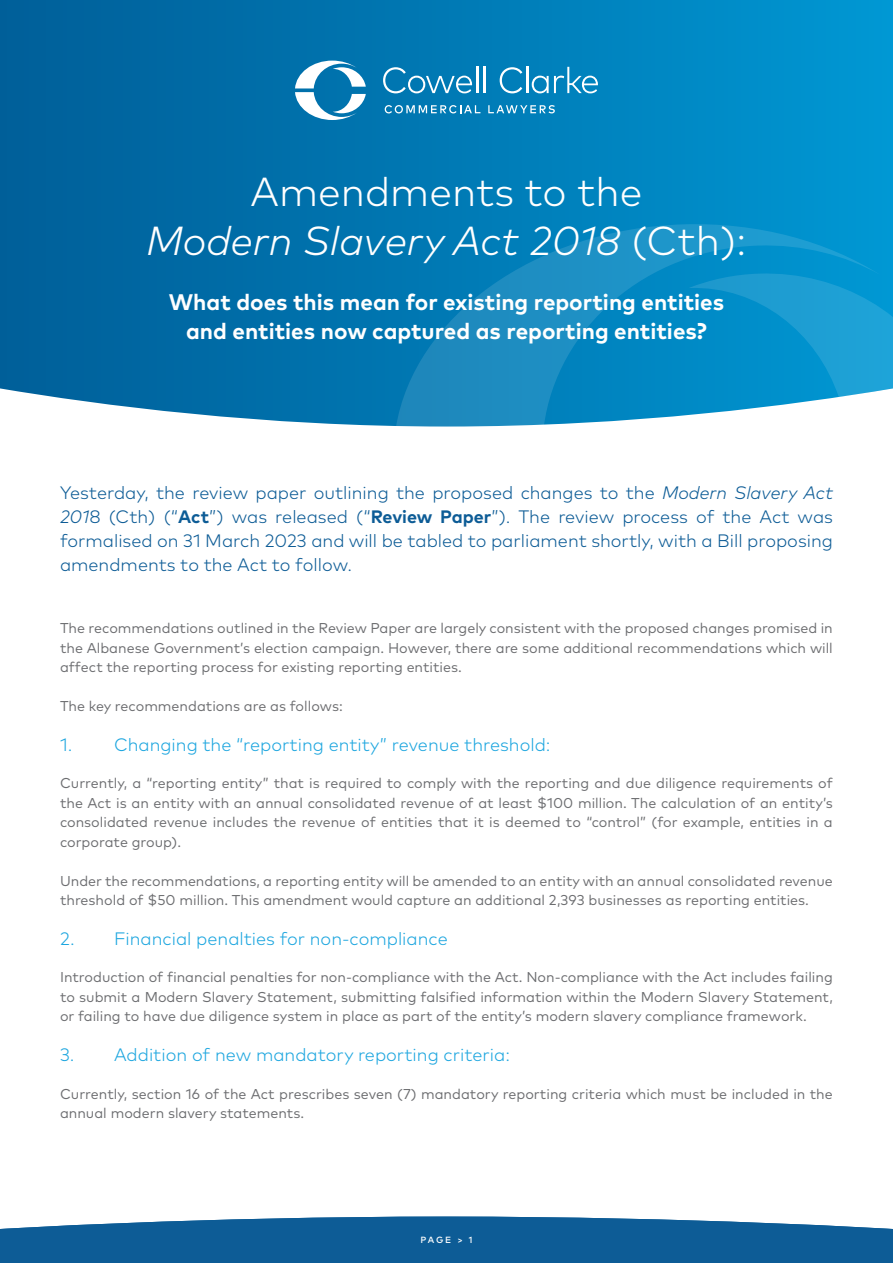
<style>
.page{position:relative;width:893px;height:1263px;background:#fff}
.page>*{position:absolute;margin:0;border:0;box-sizing:border-box;transform-origin:0 0}
.Large_Headings{font:italic 300 40.5px "Mark Pro";color:#fff}
.Large_Headings-2{font:300 40.5px "Mark Pro";color:#fff}
.Large_Headings-3{font:700 22.5px "Mark Pro";color:#fff}
.Body_Copy_-_Lead_Par{font:300 18px/24px "Mark Pro";color:#0d5c96;text-align:justify}
.Subheadings{font:300 18px "Mark Pro";color:#1da6df}
.Body_Copy{font:14.25px/19.5px "Mark Pro";color:#6c6d70;text-align:justify}
.t1{font:500 9px "Mark Pro";color:#fff}
.s1{font-style:normal}
.s2{font-style:italic}
.s3{font-weight:700}
</style>
<div class="page">
<svg style="left:0;top:0;width:893px;height:426px;background:#0578b2"></svg>
<svg style="left:396px;top:222px;width:485px;height:205px;background:#1e91c5"></svg>
<svg style="left:688px;top:271px;width:205px;height:126px;background:#0e96cf"></svg>
<svg style="left:295px;top:61px;width:71px;height:59px"></svg>
<svg style="left:383px;top:67px;width:89px;height:26px;background:#3292c1"></svg>
<hr style="left:476px;top:67px;width:2px;height:26px;background:#fff">
<hr style="left:484px;top:67px;width:2px;height:26px;background:#fff">
<svg style="left:500px;top:67px;width:22px;height:26px"></svg>
<hr style="left:526px;top:67px;width:2px;height:26px;background:#fff">
<svg style="left:532px;top:67px;width:66px;height:26px;background:#369bca"></svg>
<svg style="left:385px;top:105px;width:95px;height:8px"></svg>
<svg style="left:488px;top:105px;width:67px;height:8px"></svg>
<svg style="left:0;top:1216px;width:893px;height:47px;background:#246ba0"></svg>
<p class="Large_Headings-2" style="left:251px;top:162px;width:393px">Amendments to the</p>
<p class="Large_Headings" style="left:146px;top:210px;width:602px">Modern Slavery Act 2018 <span class="s1">(Cth):</span></p>
<p class="Large_Headings-3" style="left:169px;top:285px;width:557px">What does this mean for existing reporting entities</p>
<p class="Large_Headings-3" style="left:186px;top:314px;width:522px">and entities now captured as reporting entities?</p>
<p class="Body_Copy_-_Lead_Par" style="left:60px;top:479px;width:774px">Yesterday, the review paper outlining the proposed changes to the <span class="s2">Modern Slavery Act 201</span>8 (Cth) (“<span class="s3">Act</span>”) was released (“<span class="s3">Review Paper</span>”). The review process of the Act was formalised on 31 March 2023 and will be tabled to parliament shortly, with a Bill proposing amendments to the Act to follow.</p>
<p class="Body_Copy" style="left:60px;top:617px;width:774px">The recommendations outlined in the Review Paper are largely consistent with the proposed changes promised in the Albanese Government’s election campaign. However, there are some additional recommendations which will affect the reporting process for existing reporting entities.</p>
<p class="Body_Copy" style="left:60px;top:695px;width:284px">The key recommendations are as follows:</p>
<p class="Subheadings" style="left:60px;top:731px;width:492px">1. Changing the “reporting entity” revenue threshold:</p>
<p class="Body_Copy" style="left:60px;top:772px;width:774px">Currently, a “reporting entity” that is required to comply with the reporting and due diligence requirements of the Act is an entity with an annual consolidated revenue of at least $100 million. The calculation of an entity’s consolidated revenue includes the revenue of entities that it is deemed to “control” (for example, entities in a corporate group).</p>
<p class="Body_Copy" style="left:60px;top:870px;width:774px">Under the recommendations, a reporting entity will be amended to an entity with an annual consolidated revenue threshold of $50 million. This amendment would capture an additional 2,393 businesses as reporting entities.</p>
<p class="Subheadings" style="left:60px;top:925px;width:389px">2. Financial penalties for non-compliance</p>
<p class="Body_Copy" style="left:60px;top:966px;width:774px">Introduction of financial penalties for non-compliance with the Act. Non-compliance with the Act includes failing to submit a Modern Slavery Statement, submitting falsified information within the Modern Slavery Statement, or failing to have due diligence system in place as part of the entity’s modern slavery compliance framework.</p>
<p class="Subheadings" style="left:60px;top:1041px;width:452px">3. Addition of new mandatory reporting criteria:</p>
<p class="Body_Copy" style="left:60px;top:1082px;width:774px">Currently, section 16 of the Act prescribes seven (7) mandatory reporting criteria which must be included in the annual modern slavery statements.</p>
<p class="t1" style="left:420px;top:1233px;width:54px">PAGE &gt; 1</p>
</div>
